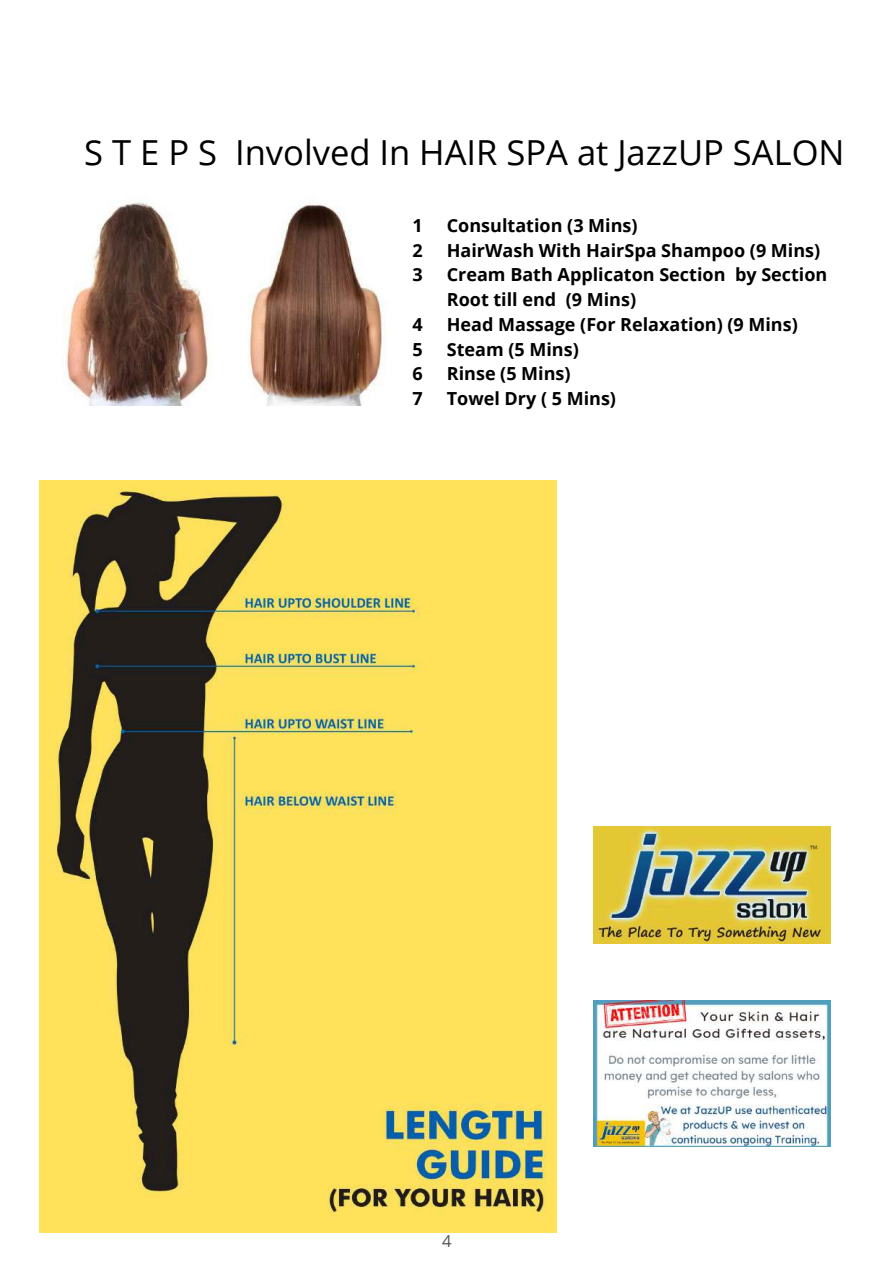
<style>
.page{position:relative;width:894px;height:1264px;background:#fff}
.page>*{position:absolute;margin:0;border:0;box-sizing:border-box;transform-origin:0 0}
.t1{font:34.5px "Open Sans";color:#000}
.t2{font:700 18px/24.8px "Open Sans";color:#000;text-align:justify}
.t3{font:16.5px "Open Sans";color:#545454}
</style>
<div class="page">
<img style="left:40px;top:481px;width:516px;height:751px">
<img style="left:593px;top:826px;width:237px;height:117px">
<img style="left:65px;top:202px;width:319px;height:204px">
<img style="left:593px;top:1000px;width:237px;height:146px">
<h1 class="t1" style="left:84px;top:128px;width:761px">S T E P S Involved In HAIR SPA at JazzUP SALON</h1>
<p class="t2" style="left:412px;top:212px;width:12px">1<br>2<br>3</p>
<p class="t2" style="left:412px;top:311px;width:12px">4<br>5<br>6<br>7</p>
<p class="t2" style="left:446px;top:212px;width:382px;text-align:left">Consultation (3 Mins)<br>HairWash With HairSpa Shampoo (9 Mins)<br>Cream Bath Applicaton Section by Section<br>Root till end (9 Mins)<br>Head Massage (For Relaxation) (9 Mins)<br>Steam (5 Mins)<br>Rinse (5 Mins)<br>Towel Dry ( 5 Mins)</p>
<p class="t3" style="left:442px;top:1229px;width:11px">4</p>
</div>
